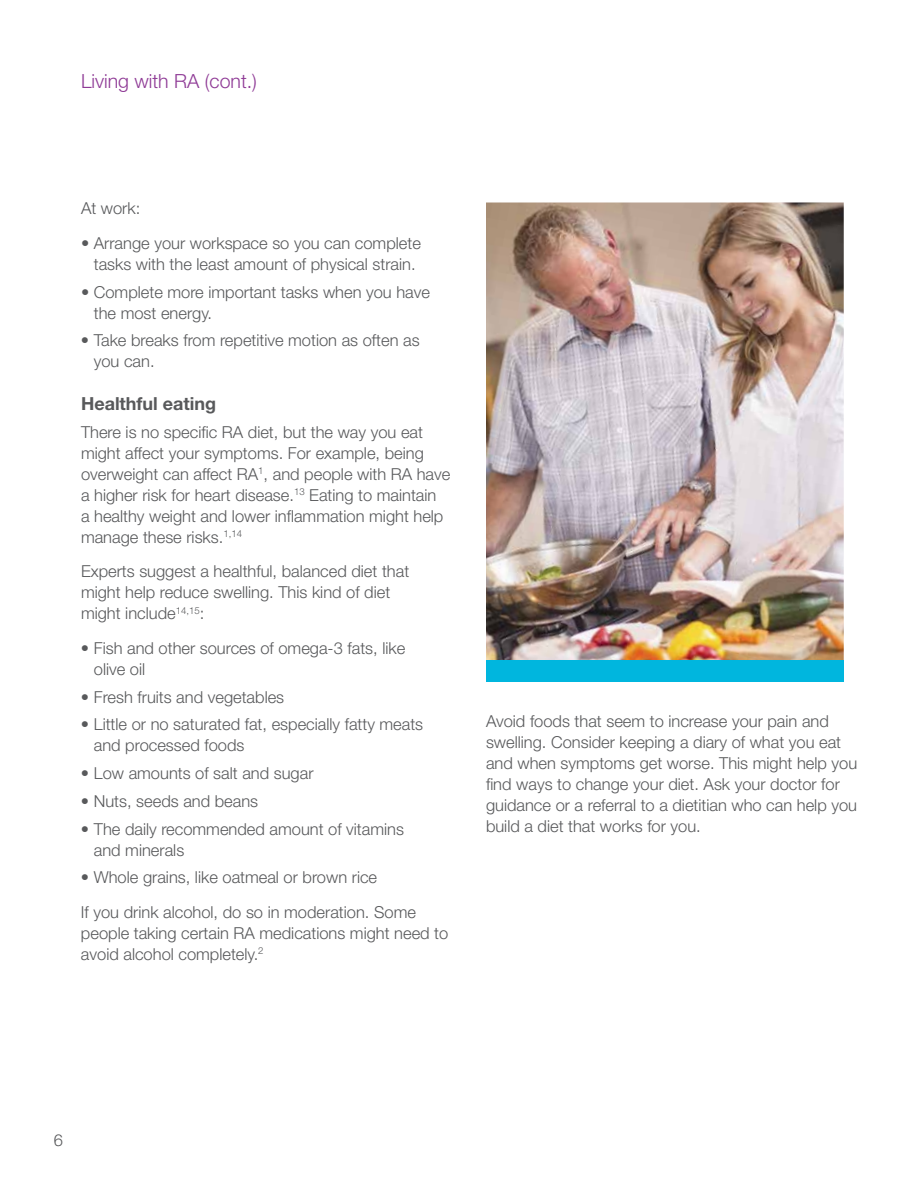
<style>
.page{position:relative;width:918px;height:1188px;background:#fff}
.page>*{position:absolute;margin:0;border:0;box-sizing:border-box;transform-origin:0 0}
.t1{font:300 19.5px "Helvetica Neue LT Std";color:#8f3b96}
.t2{font:700 18px "Helvetica Neue LT Std";color:#58595b}
.t3{font:300 16.5px/21px "Helvetica Neue LT Std";color:#58595b}
</style>
<div class="page">
<img style="left:486px;top:202px;width:358px;height:458px">
<div style="left:486px;top:660px;width:358px;height:21px;background:#00b6de"></div>
<p class="t1" style="left:81px;top:69px;width:177px">Living with RA (cont.)</p>
<p class="t3" style="left:81px;top:198px;width:61px">At work:</p>
<p class="t3" style="left:81px;top:232px;width:341px;text-align:center">• Arrange your workspace so you can complete tasks with the least amount of physical strain.</p>
<p class="t3" style="left:94px;top:281px;width:338px;text-indent:-13px">• Complete more important tasks when you have the most energy.</p>
<p class="t3" style="left:94px;top:330px;width:327px;text-indent:-13px">• Take breaks from repetitive motion as often as you can.</p>
<p class="t2" style="left:81px;top:392px;width:137px">Healthful eating</p>
<p class="t3" style="left:81px;top:421px;width:371px">There is no specific RA diet, but the way you eat might affect your symptoms. For example, being overweight can affect RA<sup>1</sup>, and people with RA have a higher risk for heart disease. <sup>13</sup> Eating to maintain<br>a healthy weight and lower inflammation might help manage these risks. <sup>1,14</sup></p>
<p class="t3" style="left:81px;top:561px;width:330px">Experts suggest a healthful, balanced diet that might help reduce swelling. This kind of diet might include<sup>14,15</sup>:</p>
<p class="t3" style="left:94px;top:637px;width:313px;text-indent:-13px">• Fish and other sources of omega-3 fats, like olive oil</p>
<p class="t3" style="left:81px;top:686px;width:205px">• Fresh fruits and vegetables</p>
<p class="t3" style="left:94px;top:714px;width:331px;text-indent:-13px">• Little or no saturated fat, especially fatty meats and processed foods</p>
<p class="t3" style="left:81px;top:762px;width:234px">• Low amounts of salt and sugar</p>
<p class="t3" style="left:81px;top:790px;width:179px">• Nuts, seeds and beans</p>
<p class="t3" style="left:94px;top:818px;width:312px;text-indent:-13px">• The daily recommended amount of vitamins and minerals</p>
<p class="t3" style="left:81px;top:860px;width:336px;line-height:34.5px">• Whole grains, like oatmeal or brown rice<br>If you drink alcohol, do so in moderation. Some</p>
<p class="t3" style="left:81px;top:922px;width:369px">people taking certain RA medications might need to avoid alcohol completely. <sup>2</sup></p>
<p class="t3" style="left:486px;top:711px;width:373px">Avoid foods that seem to increase your pain and swelling. Consider keeping a diary of what you eat and when symptoms get worse. This might help you find ways to change your diet. Ask your doctor for guidance or a referral to a dietitian who can help you build a diet that works for you.</p>
<p class="t3" style="left:54px;top:1129px;width:11px">6</p>
</div>
